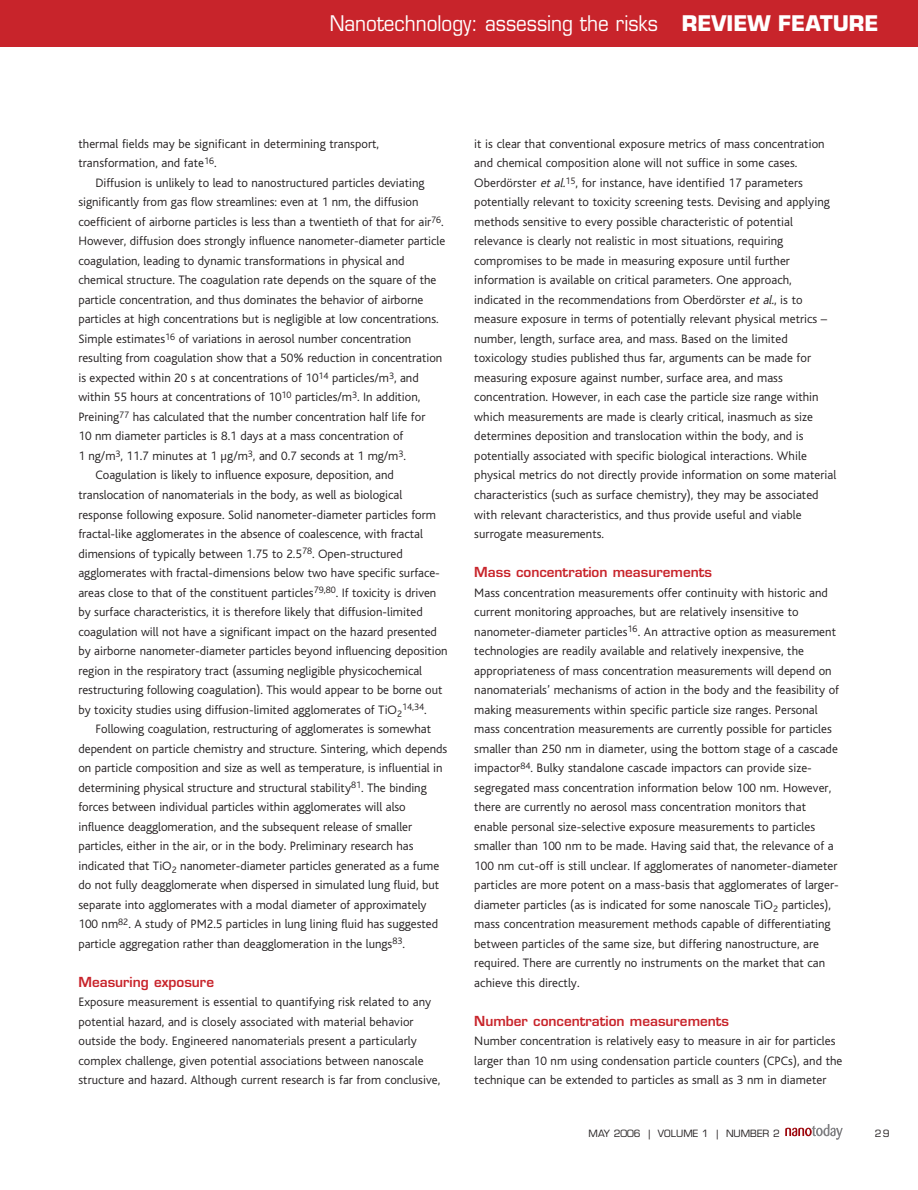
<style>
.page{position:relative;width:918px;height:1190px;background:#fff}
.page>*{position:absolute;margin:0;border:0;box-sizing:border-box;transform-origin:0 0}
.t1{font:21px "Eurostile";color:#fff;scale:.9 1}
.t2{font:600 13.5px "Eurostile";color:#c8242b}
.t3{font:300 12.75px/19.5px "Bliss";letter-spacing:.005em;color:#231f20}
.t4{font:9.75px "Eurostile";color:#231f20}
.t5{font:300 9.75px "Bliss";color:#231f20}
.s1{font-weight:700}
.s2{font-size:12.75px}
.s3{font-style:italic}
</style>
<div class="page">
<svg style="left:785px;top:1124px;width:58px;height:15px"></svg>
<div style="left:1px;top:0;width:917px;height:46px;background:#c8242b"></div>
<h1 class="t1" style="left:330px;top:15px;width:612px">Nanotechnology: assessing the risks <span class="s1">REVIEW FEATURE</span></h1>
<p class="t3" style="left:78px;top:135px;width:302px">thermal fields may be significant in determining transport, transformation, and fate<sup>16</sup>.</p>
<p class="t3" style="left:95px;top:174px;width:331px">Diffusion is unlikely to lead to nanostructured particles deviating</p>
<p class="t3" style="left:78px;top:193px;width:342px">significantly from gas flow streamlines: even at 1 nm, the diffusion</p>
<p class="t3" style="left:78px;top:213px;width:367px">coefficient of airborne particles is less than a twentieth of that for air<sup>76</sup>.</p>
<p class="t3" style="left:78px;top:232px;width:368px">However, diffusion does strongly influence nanometer-diameter particle</p>
<p class="t3" style="left:78px;top:252px;width:328px">coagulation, leading to dynamic transformations in physical and</p>
<p class="t3" style="left:78px;top:271px;width:359px">chemical structure. The coagulation rate depends on the square of the</p>
<p class="t3" style="left:78px;top:291px;width:346px">particle concentration, and thus dominates the behavior of airborne</p>
<p class="t3" style="left:78px;top:310px;width:362px">particles at high concentrations but is negligible at low concentrations.</p>
<p class="t3" style="left:78px;top:330px;width:334px">Simple estimates<sup>16</sup> of variations in aerosol number concentration</p>
<p class="t3" style="left:78px;top:349px;width:365px">resulting from coagulation show that a 50% reduction in concentration</p>
<p class="t3" style="left:78px;top:369px;width:342px">is expected within 20 s at concentrations of 10<sup>14</sup> particles/m<sup>3</sup>, and</p>
<p class="t3" style="left:78px;top:388px;width:343px">within 55 hours at concentrations of 10<sup>10</sup> particles/m<sup>3</sup>. In addition,</p>
<p class="t3" style="left:78px;top:408px;width:348px">Preining<sup>77</sup> has calculated that the number concentration half life for</p>
<p class="t3" style="left:78px;top:427px;width:326px">10 nm diameter particles is 8.1 days at a mass concentration of</p>
<p class="t3" style="left:78px;top:447px;width:329px">1 ng/m<sup>3</sup>, 11.7 minutes at 1 µg/m<sup>3</sup>, and 0.7 seconds at 1 mg/m<sup>3</sup>.</p>
<p class="t3" style="left:95px;top:466px;width:300px">Coagulation is likely to influence exposure, deposition, and</p>
<p class="t3" style="left:78px;top:486px;width:325px">translocation of nanomaterials in the body, as well as biological</p>
<p class="t3" style="left:78px;top:505px;width:359px">response following exposure. Solid nanometer-diameter particles form</p>
<p class="t3" style="left:78px;top:525px;width:346px">fractal-like agglomerates in the absence of coalescence, with fractal</p>
<p class="t3" style="left:78px;top:544px;width:326px">dimensions of typically between 1.75 to 2.5<sup>78</sup>. Open-structured</p>
<p class="t3" style="left:78px;top:564px;width:363px">agglomerates with fractal-dimensions below two have specific surface-</p>
<p class="t3" style="left:78px;top:583px;width:359px">areas close to that of the constituent particles<sup>79,80</sup>. If toxicity is driven</p>
<p class="t3" style="left:78px;top:603px;width:346px">by surface characteristics, it is therefore likely that diffusion-limited</p>
<p class="t3" style="left:78px;top:622px;width:360px">coagulation will not have a significant impact on the hazard presented</p>
<p class="t3" style="left:78px;top:642px;width:371px">by airborne nanometer-diameter particles beyond influencing deposition</p>
<p class="t3" style="left:78px;top:661px;width:345px">region in the respiratory tract (assuming negligible physicochemical</p>
<p class="t3" style="left:78px;top:681px;width:366px">restructuring following coagulation). This would appear to be borne out</p>
<p class="t3" style="left:78px;top:700px;width:325px">by toxicity studies using diffusion-limited agglomerates of TiO<sub>2</sub></p>
<p class="t5" style="left:402px;top:703px;width:26px">14,34<span class="s2">.</span></p>
<p class="t3" style="left:78px;top:720px;width:370px;text-indent:17px">Following coagulation, restructuring of agglomerates is somewhat dependent on particle chemistry and structure. Sintering, which depends on particle composition and size as well as temperature, is influential in determining physical structure and structural stability<sup>81</sup>. The binding forces between individual particles within agglomerates will also influence deagglomeration, and the subsequent release of smaller particles, either in the air, or in the body. Preliminary research has indicated that TiO<sub>2</sub> nanometer-diameter particles generated as a fume do not fully deagglomerate when dispersed in simulated lung fluid, but separate into agglomerates with a modal diameter of approximately 100 nm<sup>82</sup>. A study of PM2.5 particles in lung lining fluid has suggested particle aggregation rather than deagglomeration in the lungs<sup>83</sup>.</p>
<p class="t2" style="left:78px;top:976px;width:137px">Measuring exposure</p>
<p class="t3" style="left:78px;top:993px;width:363px">Exposure measurement is essential to quantifying risk related to any potential hazard, and is closely associated with material behavior outside the body. Engineered nanomaterials present a particularly complex challenge, given potential associations between nanoscale structure and hazard. Although current research is far from conclusive,</p>
<p class="t3" style="left:474px;top:135px;width:363px">it is clear that conventional exposure metrics of mass concentration and chemical composition alone will not suffice in some cases.<br>Oberdörster <span class="s3">et al.</span><sup>15</sup>, for instance, have identified 17 parameters potentially relevant to toxicity screening tests. Devising and applying methods sensitive to every possible characteristic of potential relevance is clearly not realistic in most situations, requiring compromises to be made in measuring exposure until further information is available on critical parameters. One approach, indicated in the recommendations from Oberdörster <span class="s3">et al.</span>, is to measure exposure in terms of potentially relevant physical metrics – number, length, surface area, and mass. Based on the limited toxicology studies published thus far, arguments can be made for measuring exposure against number, surface area, and mass concentration. However, in each case the particle size range within which measurements are made is clearly critical, inasmuch as size determines deposition and translocation within the body, and is potentially associated with specific biological interactions. While physical metrics do not directly provide information on some material characteristics (such as surface chemistry), they may be associated with relevant characteristics, and thus provide useful and viable surrogate measurements.</p>
<p class="t2" style="left:474px;top:567px;width:239px">Mass concentration measurements</p>
<p class="t3" style="left:474px;top:583px;width:366px">Mass concentration measurements offer continuity with historic and current monitoring approaches, but are relatively insensitive to nanometer-diameter particles<sup>16</sup>. An attractive option as measurement technologies are readily available and relatively inexpensive, the appropriateness of mass concentration measurements will depend on nanomaterials’ mechanisms of action in the body and the feasibility of making measurements within specific particle size ranges. Personal mass concentration measurements are currently possible for particles smaller than 250 nm in diameter, using the bottom stage of a cascade impactor<sup>84</sup>. Bulky standalone cascade impactors can provide size&shy;segregated mass concentration information below 100 nm. However, there are currently no aerosol mass concentration monitors that enable personal size-selective exposure measurements to particles smaller than 100 nm to be made. Having said that, the relevance of a 100 nm cut-off is still unclear. If agglomerates of nanometer-diameter particles are more potent on a mass-basis that agglomerates of larger&shy;diameter particles (as is indicated for some nanoscale TiO<sub>2</sub> particles), mass concentration measurement methods capable of differentiating between particles of the same size, but differing nanostructure, are required. There are currently no instruments on the market that can achieve this directly.</p>
<p class="t2" style="left:474px;top:1015px;width:256px">Number concentration measurements</p>
<p class="t3" style="left:474px;top:1032px;width:370px">Number concentration is relatively easy to measure in air for particles larger than 10 nm using condensation particle counters (CPCs), and the technique can be extended to particles as small as 3 nm in diameter</p>
<p class="t4" style="left:589px;top:1129px;width:193px">MAY 2006 | VOLUME 1 | NUMBER 2</p>
<p class="t4" style="left:875px;top:1129px;width:16px">29</p>
</div>
